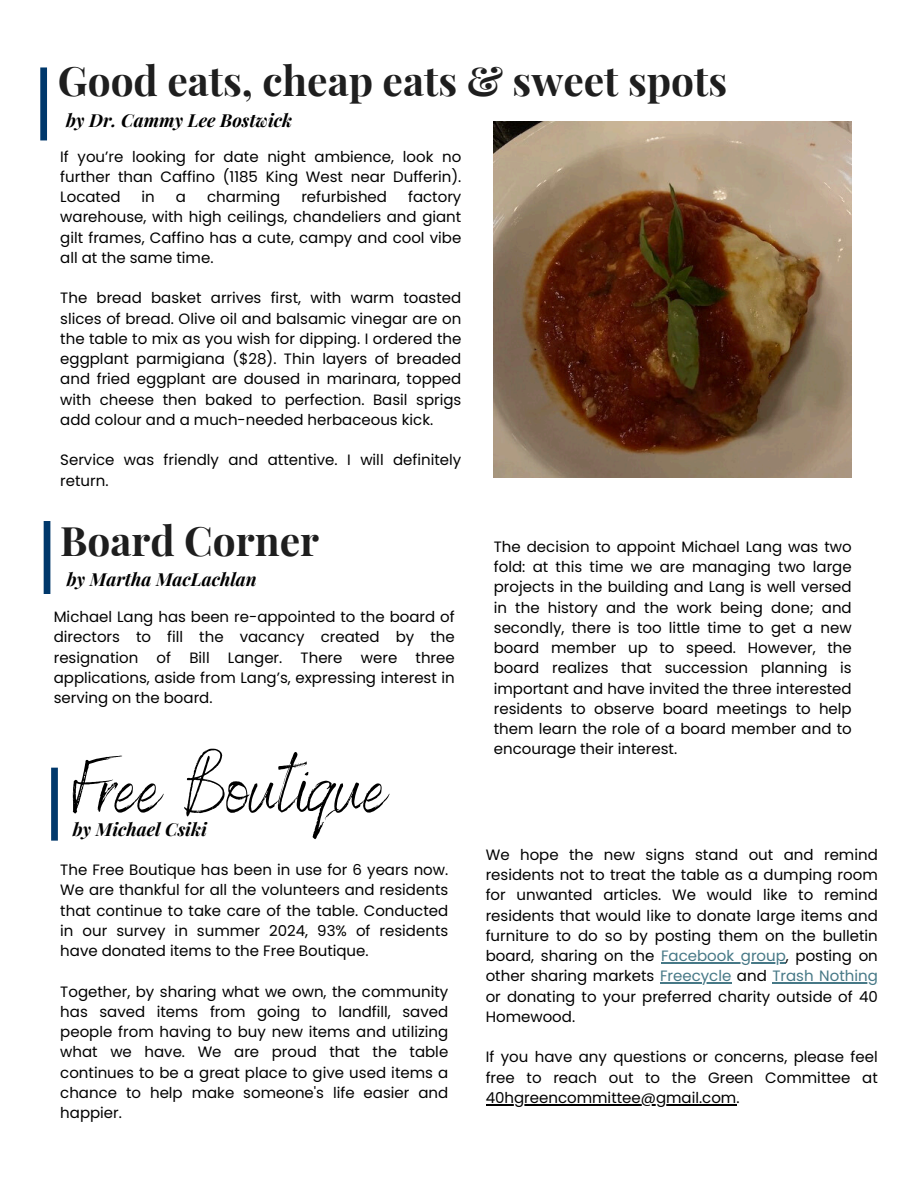
<style>
.page{position:relative;width:918px;height:1188px;background:#fff}
.page>*{position:absolute;margin:0;border:0;box-sizing:border-box;transform-origin:0 0}
.t1{font:78.45px "Benedict";color:#000}
.t2{font:700 40.65px "Playfair Display";color:#1e1e1e}
.t3{font:italic 700 18px "Playfair Display";color:#000}
.t4{font:15px/20.2px "Poppins";color:#000;text-align:justify}
.s1{color:#467886}
</style>
<div class="page">
<div style="left:40px;top:67px;width:7px;height:73px;background:#00386b"></div>
<img style="left:494px;top:122px;width:358px;height:355px">
<div style="left:51px;top:768px;width:7px;height:73px;background:#00386b"></div>
<hr style="left:661px;top:962px;width:125px;height:1px;background:#467886">
<hr style="left:660px;top:982px;width:71px;height:2px;background:#467886">
<hr style="left:772px;top:982px;width:106px;height:2px;background:#467886">
<hr style="left:486px;top:1104px;width:250px;height:1px;background:#000">
<div style="left:44px;top:521px;width:6px;height:73px;background:#00386b"></div>
<p class="t2" style="left:58px;top:52px;width:671px">Good eats, cheap eats &amp; sweet spots</p>
<p class="t3" style="left:66px;top:108px;width:227px">by Dr. Cammy Lee Bostwick</p>
<p class="t4" style="left:60px;top:146px;width:403px">If you’re looking for date night ambience, look no further than Caffino (1185 King West near Dufferin).<br>Located</p>
<p class="t4" style="left:60px;top:187px;width:403px;text-indent:348px">factory warehouse, with high ceilings, chandeliers and giant gilt frames, Caffino has a cute, campy and cool vibe all at the same time.</p>
<h2 class="t4" style="left:60px;top:288px;width:403px">The bread basket arrives first, with warm toasted slices of bread. Olive oil and balsamic vinegar are on the table to mix as you wish for dipping. I ordered the eggplant parmigiana ($28). Thin layers of breaded and fried eggplant are doused in marinara, topped with cheese then baked to perfection. Basil sprigs add colour and a much-needed herbaceous kick.</h2>
<h3 class="t4" style="left:60px;top:450px;width:403px">Service was friendly and attentive. I will definitely return.</h3>
<p class="t4" style="left:142px;top:187px;width:15px">in</p>
<p class="t4" style="left:176px;top:187px;width:12px">a</p>
<p class="t4" style="left:207px;top:187px;width:75px">charming</p>
<p class="t4" style="left:301px;top:187px;width:87px">refurbished</p>
<p class="t2" style="left:60px;top:512px;width:260px">Board Corner</p>
<p class="t3" style="left:67px;top:567px;width:192px">by Martha MacLachlan</p>
<p class="t4" style="left:54px;top:607px;width:403px">Michael Lang has been re-appointed to the board of directors to fill the vacancy created by the resignation of Bill Langer. There were three applications, aside from Lang’s, expressing interest in serving on the board.</p>
<h3 class="t1" style="left:73px;top:737px;width:316px">Free Boutique</h3>
<p class="t3" style="left:73px;top:816px;width:136px">by Michael Csiki</p>
<p class="t4" style="left:60px;top:860px;width:390px">The Free Boutique has been in use for 6 years now.<br>We are thankful for all the volunteers and residents that continue to take care of the table. Conducted in our survey in summer 2024, 93% of residents have donated items to the Free Boutique.</p>
<p class="t4" style="left:60px;top:981px;width:390px">Together, by sharing what we own, the community has saved items from going to landfill, saved people from having to buy new items and utilizing what we have. We are proud that the table continues to be a great place to give used items a chance to help make someone's life easier and happier.</p>
<p class="t4" style="left:494px;top:536px;width:359px">The decision to appoint Michael Lang was two fold: at this time we are managing two large projects in the building and Lang is well versed in the history and the work being done; and secondly, there is too little time to get a new board member up to speed. However, the board realizes that succession planning is important and have invited the three interested residents to observe board meetings to help them learn the role of a board member and to encourage their interest.</p>
<h2 class="t4" style="left:486px;top:844px;width:394px">We hope the new signs stand out and remind residents not to treat the table as a dumping room for unwanted articles. We would like to remind residents that would like to donate large items and furniture to do so by posting them on the bulletin board, sharing on the <span class="s1">Facebook group</span>, posting on</h2>
<h3 class="t4" style="left:486px;top:966px;width:394px">other sharing markets <span class="s1">Freecycle</span> and <span class="s1">Trash Nothing</span></h3>
<p class="t4" style="left:486px;top:986px;width:394px">or donating to your preferred charity outside of 40<br>Homewood.</p>
<p class="t4" style="left:486px;top:1047px;width:394px">If you have any questions or concerns, please feel free to reach out to the Green Committee at</p>
<h1 class="t4" style="left:486px;top:1087px;width:255px">40hgreencommittee@gmail.com.</h1>
</div>
